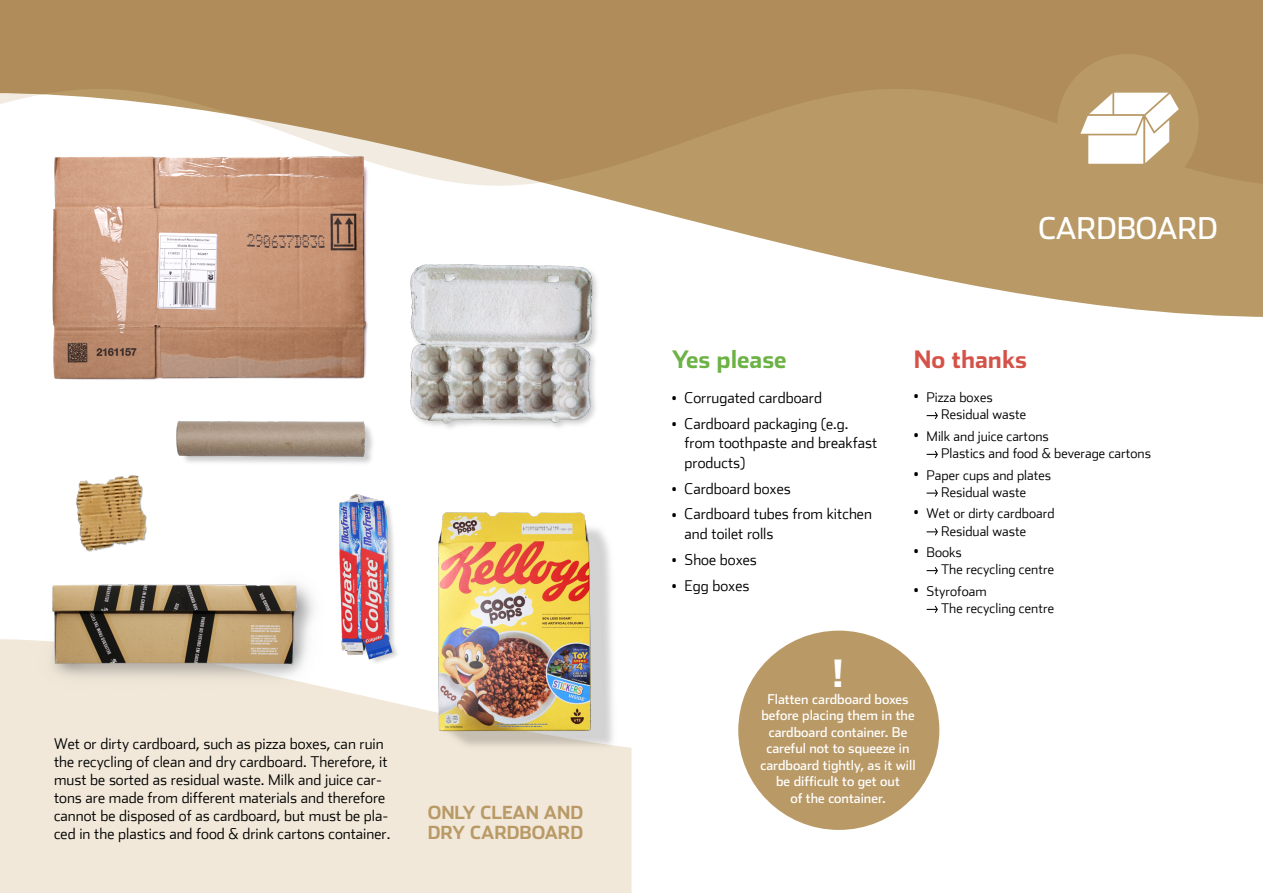
<style>
.page{position:relative;width:1263px;height:893px;background:#fff}
.page>*{position:absolute;margin:0;border:0;box-sizing:border-box;transform-origin:0 0}
.t1{font:700 37.5px "Stainless";color:#fff}
.t2{font:30px "Stainless";color:#fff}
.t3{font:700 24px "Stainless";color:#6cb245}
.t4{font:700 24px "Stainless";color:#d45248}
.t5{font:700 18px/19.5px "Stainless";color:#b99966}
.t6{font:300 15px/18px "Stainless";color:#000}
.t7{font:300 13.5px/17.2px "Stainless";color:#000}
.t8{font:13.5px/16.5px "Stainless";color:#fff;text-align:center}
.s1{font-size:10.5px}
</style>
<div class="page">
<div style="left:0;top:639px;width:631px;height:254px;background:#f1e8d9"></div>
<svg style="left:556px;top:186px;width:707px;height:131px;fill:#b99966"></svg>
<svg style="left:0;top:0;width:1263px;height:186px;background:#b7986a"></svg>
<div style="left:1057px;top:54px;width:142px;height:141px;background:#b99966;border-radius:71px"></div>
<svg style="left:1080px;top:93px;width:99px;height:71px"></svg>
<div style="left:738px;top:631px;width:201px;height:199px;background:#b99966;border-radius:50%"></div>
<svg style="left:927px;top:412px;width:11px;height:8px"></svg>
<svg style="left:927px;top:450px;width:11px;height:8px"></svg>
<svg style="left:927px;top:489px;width:11px;height:8px"></svg>
<svg style="left:927px;top:528px;width:11px;height:8px"></svg>
<svg style="left:927px;top:567px;width:11px;height:8px"></svg>
<svg style="left:927px;top:605px;width:11px;height:8px"></svg>
<img style="left:29px;top:583px;width:306px;height:111px">
<img style="left:76px;top:475px;width:71px;height:77px">
<img style="left:176px;top:421px;width:192px;height:42px">
<img style="left:323px;top:494px;width:86px;height:178px">
<img style="left:47px;top:146px;width:325px;height:234px">
<img style="left:426px;top:512px;width:200px;height:248px">
<img style="left:368px;top:227px;width:290px;height:236px">
<p class="t6" style="left:54px;top:734px;width:338px">Wet or dirty cardboard, such as pizza boxes, can ruin the recycling of clean and dry cardboard. Therefore, it must be sorted as residual waste. Milk and juice car&shy;tons are made from different materials and therefore cannot be disposed of as cardboard, but must be pla&shy;ced in the plastics and food &amp; drink cartons container.</p>
<p class="t5" style="left:428px;top:803px;width:157px">ONLY CLEAN AND<br>DRY CARDBOARD</p>
<h2 class="t2" style="left:1038px;top:210px;width:181px">CARDBOARD</h2>
<h3 class="t3" style="left:672px;top:344px;width:116px">Yes please</h3>
<p class="t6" style="left:672px;top:388px;width:152px"><span class="s1">•</span> Corrugated cardboard</p>
<p class="t6" style="left:685px;top:413px;width:194px;line-height:19.5px;text-indent:-13px"><span class="s1">•</span> Cardboard packaging (e.g. from toothpaste and breakfast products)</p>
<p class="t6" style="left:672px;top:479px;width:120px"><span class="s1">•</span> Cardboard boxes</p>
<p class="t6" style="left:685px;top:504px;width:189px;line-height:19.5px;text-indent:-13px"><span class="s1">•</span> Cardboard tubes from kitchen and toilet rolls</p>
<p class="t6" style="left:672px;top:550px;width:86px"><span class="s1">•</span> Shoe boxes</p>
<p class="t6" style="left:672px;top:576px;width:79px"><span class="s1">•</span> Egg boxes</p>
<h3 class="t4" style="left:914px;top:344px;width:115px">No thanks</h3>
<p class="t7" style="left:941px;top:388px;width:86px;text-indent:-27px"><sup>•</sup> Pizza boxes<br>Residual waste</p>
<p class="t7" style="left:941px;top:427px;width:211px;text-indent:-27px"><sup>•</sup> Milk and juice cartons<br>Plastics and food &amp; beverage cartons</p>
<p class="t7" style="left:914px;top:466px;width:139px;text-align:center"><sup>•</sup> Paper cups and plates<br>Residual waste</p>
<p class="t7" style="left:914px;top:505px;width:142px;text-align:center"><sup>•</sup> Wet or dirty cardboard<br>Residual waste</p>
<p class="t7" style="left:941px;top:543px;width:114px;text-indent:-27px"><sup>•</sup> Books<br>The recycling centre</p>
<p class="t7" style="left:941px;top:582px;width:114px;text-indent:-27px"><sup>•</sup> Styrofoam<br>The recycling centre</p>
<h1 class="t1" style="left:831px;top:651px;width:15px">!</h1>
<p class="t8" style="left:760px;top:691px;width:157px">Flatten cardboard boxes before placing them in the cardboard container. Be careful not to squeeze in cardboard tightly, as it will be difficult to get out<br>of the container.</p>
</div>
